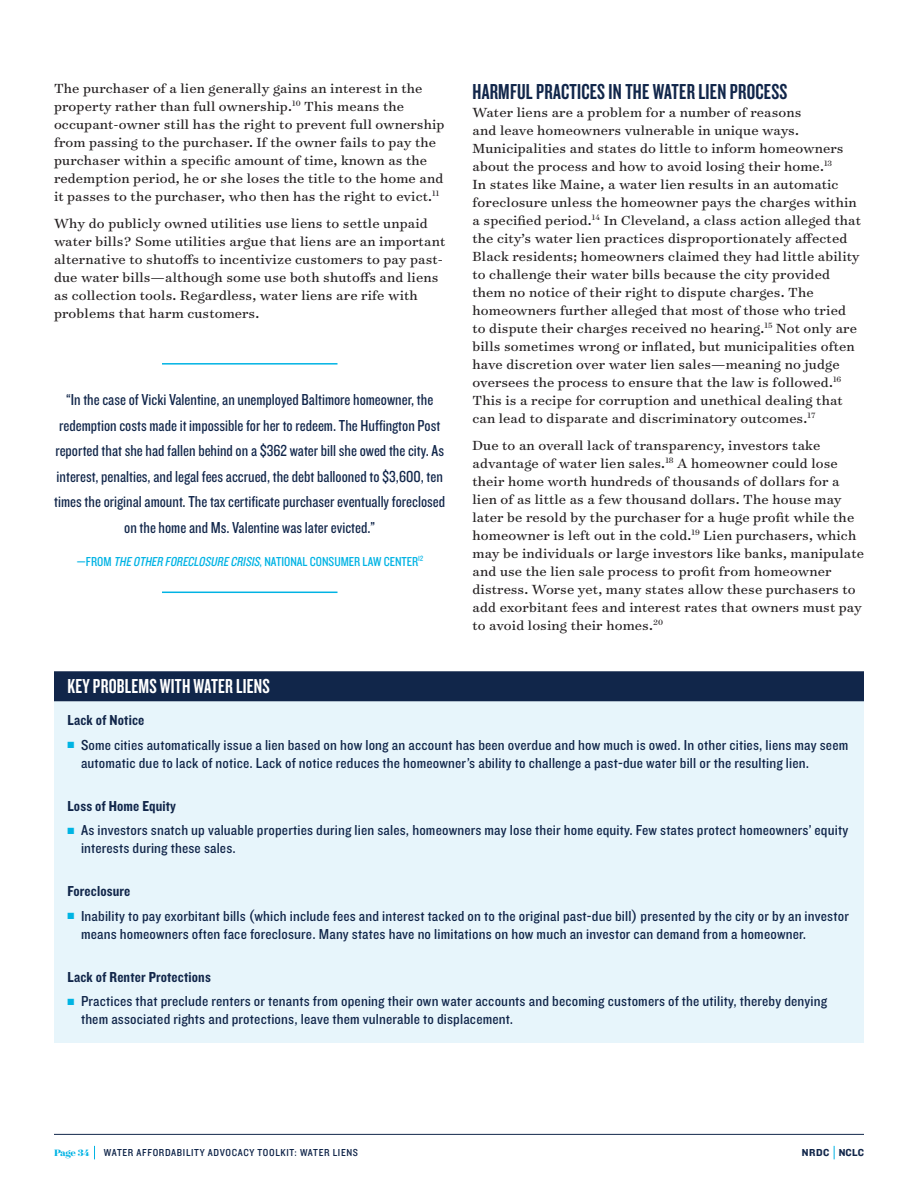
<style>
.page{position:relative;width:918px;height:1188px;background:#fff}
.page>*{position:absolute;margin:0;border:0;box-sizing:border-box;transform-origin:0 0}
.t1{font:22.5px "Knockout 48 Featherweight";letter-spacing:.01em;color:#11264a}
.t2{font:21px "Knockout 48 Featherweight";letter-spacing:.01em;color:#fff}
.t3{font:16.5px/25.5px "Knockout 29 Junior Ltweight";color:#11264a;text-align:center}
.t4{font:15px/18px "Surveyor Text";letter-spacing:.01em;color:#231f20}
.t5{font:15px/18px "Knockout 30 Junior Welterwt";letter-spacing:.01em;color:#11264a}
.t6{font:15px "Knockout 50 Welterweight";letter-spacing:.01em;color:#11264a}
.t7{font:13.5px "Knockout 29 Junior Ltweight";color:#00b3e4}
.t8{font:10.5px "Knockout 30 Junior Welterwt";letter-spacing:.06em;color:#11264a}
.t9{font:10.5px "Knockout 51 Middleweight";letter-spacing:.04em;color:#11264a}
.t10{font:700 10.5px "Surveyor Display";letter-spacing:-.03em;color:#00b3e4}
.s1{font-style:italic}
.s2{color:#00b4e3}
</style>
<div class="page">
<hr style="left:54px;top:1134px;width:810px;height:1px;background:#11264a">
<svg style="left:94px;top:1146px;width:1px;height:13px"></svg>
<svg style="left:834px;top:1146px;width:1px;height:13px"></svg>
<hr style="left:162px;top:363px;width:176px;height:2px;background:#00b3e4">
<hr style="left:162px;top:592px;width:176px;height:1px;background:#00b3e4">
<div style="left:54px;top:675px;width:810px;height:367px;background:#e7f5fb"></div>
<div style="left:54px;top:671px;width:810px;height:30px;background:#11264a"></div>
<p class="t4" style="left:54px;top:79px;width:392px">The purchaser of a lien generally gains an interest in the property rather than full ownership.<sup>10</sup> This means the occupant-owner still has the right to prevent full ownership from passing to the purchaser. If the owner fails to pay the purchaser within a specific amount of time, known as the redemption period, he or she loses the title to the home and it passes to the purchaser, who then has the right to evict.<sup>11</sup></p>
<p class="t4" style="left:54px;top:213px;width:393px">Why do publicly owned utilities use liens to settle unpaid water bills? Some utilities argue that liens are an important alternative to shutoffs to incentivize customers to pay past&shy;due water bills—although some use both shutoffs and liens as collection tools. Regardless, water liens are rife with problems that harm customers.</p>
<p class="t3" style="left:54px;top:386px;width:392px">“In the case of Vicki Valentine, an unemployed Baltimore homeowner, the redemption costs made it impossible for her to redeem. The Huffington Post reported that she had fallen behind on a $362 water bill she owed the city. As interest, penalties, and legal fees accrued, the debt ballooned to $3,600, ten times the original amount. The tax certificate purchaser eventually foreclosed on the home and Ms. Valentine was later evicted.”</p>
<p class="t7" style="left:76px;top:552px;width:348px">—FROM <span class="s1">THEOTHER FORECLOSURECRISIS</span>, NATIONAL CONSUMER LAW CENTER<sup>12</sup></p>
<h1 class="t1" style="left:472px;top:78px;width:316px">HARMFUL PRACTICES IN THE WATER LIEN PROCESS</h1>
<p class="t4" style="left:472px;top:103px;width:390px">Water liens are a problem for a number of reasons<br>and leave homeowners vulnerable in unique ways.<br>Municipalities and states do little to inform homeowners about the process and how to avoid losing their home.<sup>13<br></sup>In states like Maine, a water lien results in an automatic foreclosure unless the homeowner pays the charges within a specified period.<sup>14</sup> In Cleveland, a class action alleged that the city’s water lien practices disproportionately affected Black residents; homeowners claimed they had little ability to challenge their water bills because the city provided them no notice of their right to dispute charges. The homeowners further alleged that most of those who tried to dispute their charges received no hearing.<sup>15</sup> Not only are bills sometimes wrong or inflated, but municipalities often have discretion over water lien sales—meaning no judge oversees the process to ensure that the law is followed.<sup>16<br></sup>This is a recipe for corruption and unethical dealing that can lead to disparate and discriminatory outcomes.<sup>17</sup></p>
<p class="t4" style="left:472px;top:435px;width:393px">Due to an overall lack of transparency, investors take advantage of water lien sales.<sup>18</sup> A homeowner could lose their home worth hundreds of thousands of dollars for a lien of as little as a few thousand dollars. The house may later be resold by the purchaser for a huge profit while the homeowner is left out in the cold.<sup>19</sup> Lien purchasers, which may be individuals or large investors like banks, manipulate and use the lien sale process to profit from homeowner distress. Worse yet, many states allow these purchasers to add exorbitant fees and interest rates that owners must pay to avoid losing their homes.<sup>20</sup></p>
<h2 class="t2" style="left:68px;top:674px;width:204px">KEY PROBLEMS WITH WATER LIENS</h2>
<p class="t6" style="left:68px;top:710px;width:78px">Lack of Notice</p>
<p class="t5" style="left:81px;top:735px;width:769px;text-indent:-14px"><span class="s2">■</span> Some cities automatically issue a lien based on how long an account has been overdue and how much is owed. In other cities, liens may seem automatic due to lack of notice. Lack of notice reduces the homeowner’s ability to challenge a past-due water bill or the resulting lien.</p>
<p class="t6" style="left:68px;top:796px;width:110px">Loss of Home Equity</p>
<p class="t5" style="left:81px;top:821px;width:769px;text-indent:-14px"><span class="s2">■</span> As investors snatch up valuable properties during lien sales, homeowners may lose their home equity. Few states protect homeowners’ equity interests during these sales.</p>
<p class="t6" style="left:68px;top:881px;width:64px">Foreclosure</p>
<p class="t5" style="left:81px;top:906px;width:769px;text-indent:-14px"><span class="s2">■</span> Inability to pay exorbitant bills (which include fees and interest tacked on to the original past-due bill) presented by the city or by an investor means homeowners often face foreclosure. Many states have no limitations on how much an investor can demand from a homeowner.</p>
<p class="t6" style="left:68px;top:967px;width:145px">Lack of Renter Protections</p>
<p class="t5" style="left:81px;top:992px;width:748px;text-indent:-14px"><span class="s2">■</span> Practices that preclude renters or tenants from opening their own water accounts and becoming customers of the utility, thereby denying them associated rights and protections, leave them vulnerable to displacement.</p>
<p class="t10" style="left:54px;top:1146px;width:37px">Page 34</p>
<p class="t8" style="left:104px;top:1146px;width:256px">WATER AFFORDABILITY ADVOCACY TOOLKIT: WATER LIENS</p>
<p class="t9" style="left:802px;top:1146px;width:64px">NRDC NCLC</p>
</div>
